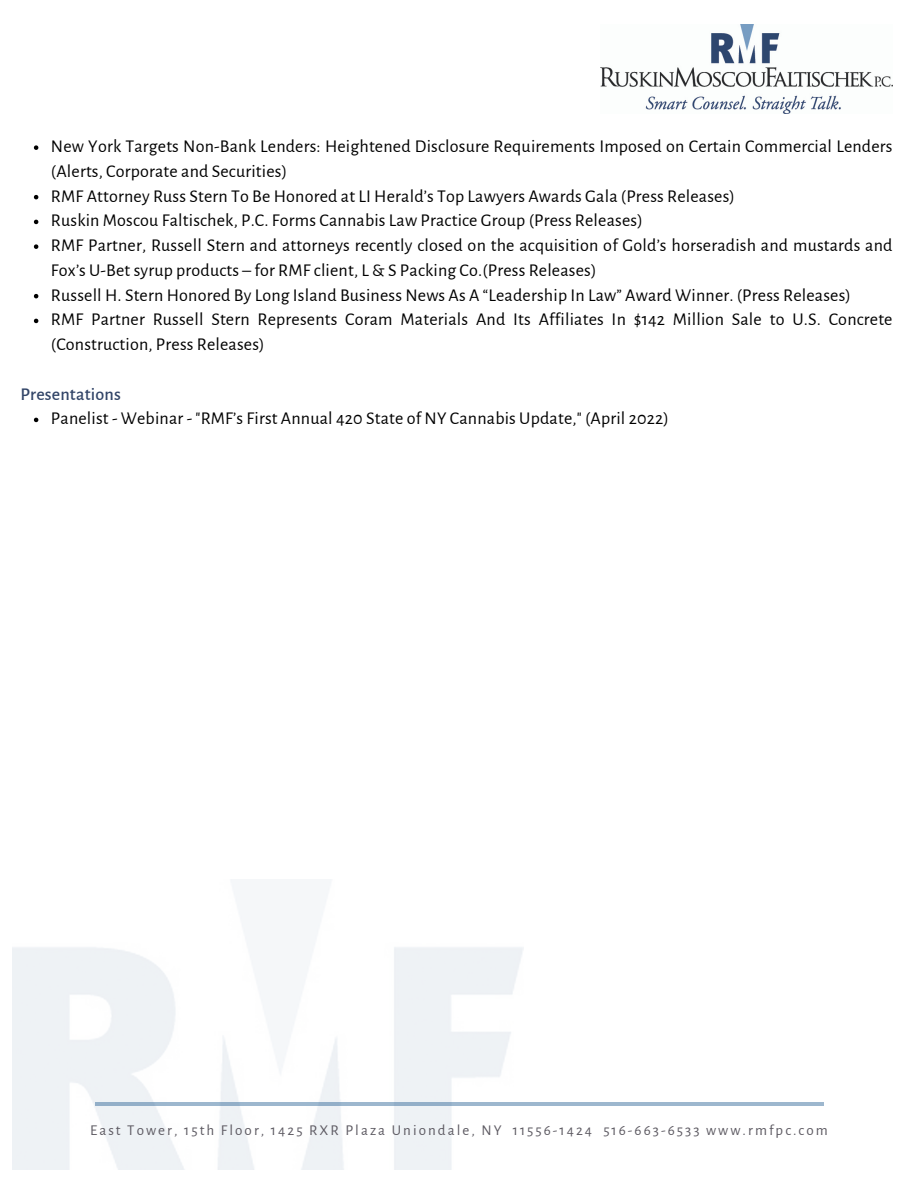
<style>
.page{position:relative;width:918px;height:1188px;background:#fff}
.page>*{position:absolute;margin:0;border:0;box-sizing:border-box;transform-origin:0 0}
.t1{font:18px/24.8px "Alegreya Sans";letter-spacing:.01em;color:#000}
.t2{font:500 18px "Alegreya Sans";letter-spacing:.01em;color:#324568}
.t3{font:15px "Alegreya Sans";letter-spacing:.135em;color:#5d5a62}
</style>
<div class="page">
<img style="left:600px;top:25px;width:293px;height:89px">
<hr style="left:95px;top:1103px;width:728px;height:3px;background:#0f5089">
<svg style="left:34px;top:145px;width:4px;height:5px"></svg>
<svg style="left:34px;top:195px;width:4px;height:4px"></svg>
<svg style="left:34px;top:220px;width:4px;height:4px"></svg>
<svg style="left:34px;top:244px;width:4px;height:5px"></svg>
<svg style="left:34px;top:294px;width:4px;height:4px"></svg>
<svg style="left:34px;top:319px;width:4px;height:4px"></svg>
<svg style="left:34px;top:418px;width:4px;height:4px"></svg>
<p class="t1" style="left:51px;top:134px;width:843px">New York Targets Non-Bank Lenders: Heightened Disclosure Requirements Imposed on Certain Commercial Lenders (Alerts, Corporate and Securities)</p>
<p class="t1" style="left:51px;top:184px;width:686px">RMF Attorney Russ Stern To Be Honored at LI Herald’s Top Lawyers Awards Gala (Press Releases)</p>
<p class="t1" style="left:51px;top:209px;width:593px">Ruskin Moscou Faltischek, P.C. Forms Cannabis Law Practice Group (Press Releases)</p>
<p class="t1" style="left:51px;top:233px;width:843px">RMF Partner, Russell Stern and attorneys recently closed on the acquisition of Gold’s horseradish and mustards and<br>Fox’s U-Bet syrup products – for RMF client, L &amp; S Packing Co.(Press Releases)</p>
<p class="t1" style="left:51px;top:283px;width:802px">Russell H. Stern Honored By Long Island Business News As A “Leadership In Law” Award Winner. (Press Releases)</p>
<p class="t1" style="left:51px;top:308px;width:843px">RMF Partner Russell Stern Represents Coram Materials And Its Affiliates In $142 Million Sale to U.S. Concrete (Construction, Press Releases)</p>
<p class="t2" style="left:20px;top:385px;width:102px">Presentations</p>
<h1 class="t1" style="left:51px;top:407px;width:620px">Panelist - Webinar - "RMF’s First Annual 420 State of NY Cannabis Update," (April 2022)</h1>
<p class="t3" style="left:90px;top:1123px;width:739px">East Tower, 15th Floor, 1425 RXR Plaza Uniondale, NY 11556-1424 516-663-6533 www.rmfpc.com</p>
</div>
